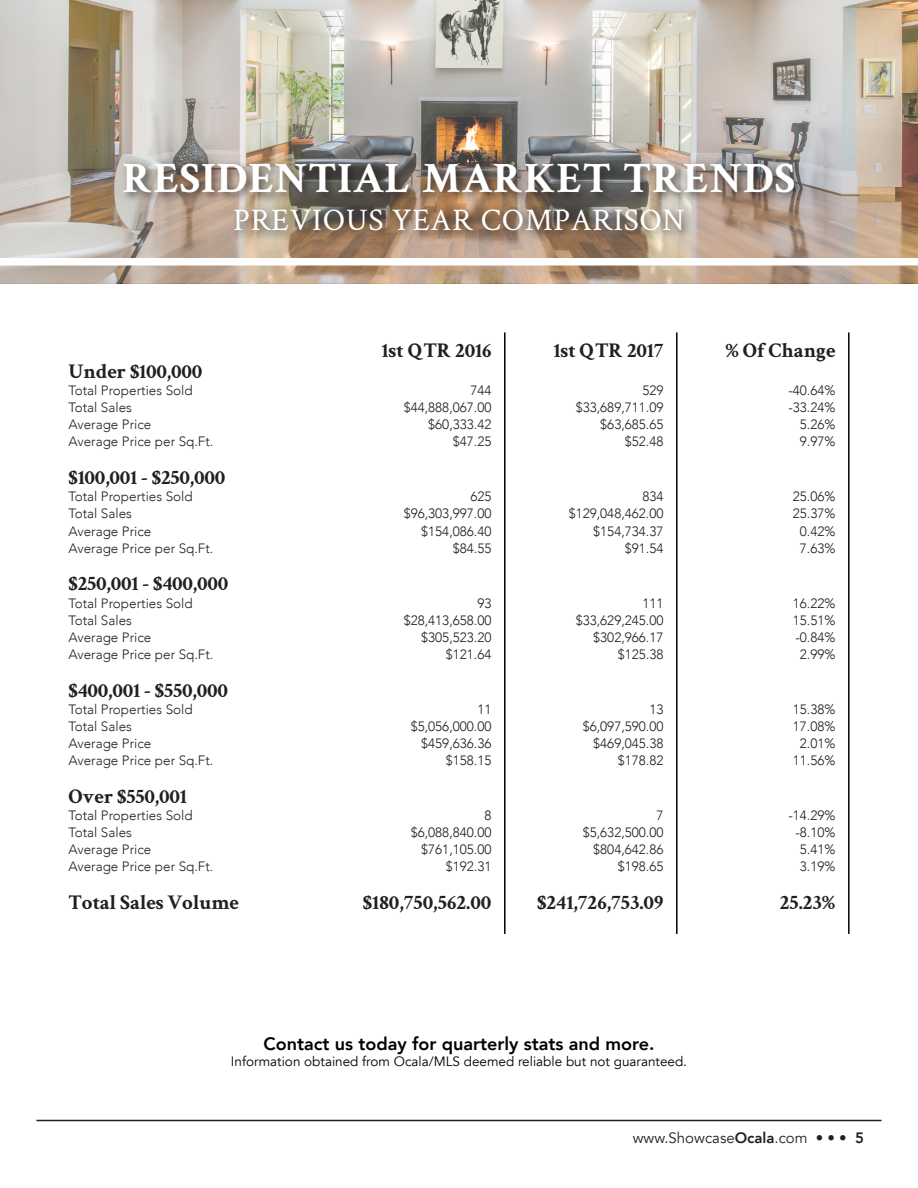
<style>
.page{position:relative;width:918px;height:1188px;background:#fff}
.page>*{position:absolute;margin:0;border:0;box-sizing:border-box;transform-origin:0 0}
.t1{font:700 43.5px "Crimson Text";letter-spacing:.02em;color:#fff}
.t2{font:31.5px "Crimson Text";letter-spacing:.02em;color:#fff}
.t3{font:700 21px "Crimson Text";letter-spacing:-.01em;color:#231f20}
.t4{font:800 18px "Avenir";color:#000}
.t5{font:15px "Avenir";color:#231f20}
.t6{font:300 13.5px "Avenir";color:#231f20}
.t7{font:13.5px "Avenir";color:#000}
.s1{font-weight:800}
</style>
<div class="page">
<hr style="left:36px;top:1120px;width:846px;height:1px;background:#231f20">
<img style="left:0;top:0;width:918px;height:284px">
<hr style="left:676px;top:332px;width:2px;height:602px;background:#000">
<hr style="left:848px;top:332px;width:2px;height:602px;background:#000">
<hr style="left:504px;top:332px;width:2px;height:602px;background:#000">
<div style="left:119px;top:159px;width:687px;height:82px;background:#231f20;opacity:.75"></div>
<svg style="left:0;top:258px;width:918px;height:8px"></svg>
<p class="t1" style="left:123px;top:152px;width:674px">RESIDENTIAL MARKET TRENDS</p>
<p class="t2" style="left:233px;top:199px;width:453px">PREVIOUS YEAR COMPARISON</p>
<p class="t3" style="left:68px;top:359px;width:136px">Under $100,000</p>
<p class="t6" style="left:68px;top:383px;width:126px">Total Properties Sold</p>
<p class="t6" style="left:68px;top:400px;width:65px">Total Sales</p>
<p class="t6" style="left:68px;top:417px;width:85px">Average Price</p>
<p class="t6" style="left:68px;top:434px;width:147px">Average Price per Sq.Ft.</p>
<p class="t3" style="left:68px;top:465px;width:159px">$100,001 - $250,000</p>
<p class="t6" style="left:68px;top:489px;width:126px">Total Properties Sold</p>
<p class="t6" style="left:68px;top:506px;width:65px">Total Sales</p>
<p class="t6" style="left:68px;top:523px;width:85px">Average Price</p>
<p class="t6" style="left:68px;top:540px;width:147px">Average Price per Sq.Ft.</p>
<p class="t3" style="left:68px;top:571px;width:162px">$250,001 - $400,000</p>
<p class="t6" style="left:68px;top:595px;width:126px">Total Properties Sold</p>
<p class="t6" style="left:68px;top:612px;width:65px">Total Sales</p>
<p class="t6" style="left:68px;top:629px;width:85px">Average Price</p>
<p class="t6" style="left:68px;top:646px;width:147px">Average Price per Sq.Ft.</p>
<p class="t3" style="left:68px;top:677px;width:161px">$400,001 - $550,000</p>
<p class="t6" style="left:68px;top:701px;width:126px">Total Properties Sold</p>
<p class="t6" style="left:68px;top:718px;width:65px">Total Sales</p>
<p class="t6" style="left:68px;top:735px;width:85px">Average Price</p>
<p class="t6" style="left:68px;top:752px;width:147px">Average Price per Sq.Ft.</p>
<p class="t3" style="left:68px;top:783px;width:120px">Over $550,001</p>
<p class="t6" style="left:68px;top:807px;width:126px">Total Properties Sold</p>
<p class="t6" style="left:68px;top:824px;width:65px">Total Sales</p>
<p class="t6" style="left:68px;top:842px;width:85px">Average Price</p>
<p class="t6" style="left:68px;top:859px;width:147px">Average Price per Sq.Ft.</p>
<p class="t3" style="left:68px;top:890px;width:172px">Total Sales Volume</p>
<p class="t3" style="left:382px;top:338px;width:111px">1st QTR 2016</p>
<p class="t6" style="left:470px;top:383px;width:23px">744</p>
<p class="t6" style="left:404px;top:400px;width:89px">$44,888,067.00</p>
<p class="t6" style="left:428px;top:417px;width:65px">$60,333.42</p>
<p class="t6" style="left:453px;top:434px;width:40px">$47.25</p>
<p class="t6" style="left:470px;top:489px;width:23px">625</p>
<p class="t6" style="left:404px;top:506px;width:89px">$96,303,997.00</p>
<p class="t6" style="left:421px;top:523px;width:72px">$154,086.40</p>
<p class="t6" style="left:453px;top:540px;width:40px">$84.55</p>
<p class="t6" style="left:477px;top:595px;width:16px">93</p>
<p class="t6" style="left:404px;top:612px;width:89px">$28,413,658.00</p>
<p class="t6" style="left:421px;top:629px;width:72px">$305,523.20</p>
<p class="t6" style="left:446px;top:646px;width:47px">$121.64</p>
<p class="t6" style="left:477px;top:701px;width:16px">11</p>
<p class="t6" style="left:411px;top:718px;width:82px">$5,056,000.00</p>
<p class="t6" style="left:421px;top:735px;width:72px">$459,636.36</p>
<p class="t6" style="left:446px;top:752px;width:47px">$158.15</p>
<p class="t6" style="left:484px;top:807px;width:9px">8</p>
<p class="t6" style="left:411px;top:824px;width:82px">$6,088,840.00</p>
<p class="t6" style="left:421px;top:842px;width:72px">$761,105.00</p>
<p class="t6" style="left:446px;top:859px;width:47px">$192.31</p>
<p class="t3" style="left:363px;top:890px;width:130px">$180,750,562.00</p>
<p class="t3" style="left:553px;top:338px;width:111px">1st QTR 2017</p>
<p class="t6" style="left:642px;top:383px;width:23px">529</p>
<p class="t6" style="left:576px;top:400px;width:89px">$33,689,711.09</p>
<p class="t6" style="left:600px;top:417px;width:65px">$63,685.65</p>
<p class="t6" style="left:625px;top:434px;width:40px">$52.48</p>
<p class="t6" style="left:642px;top:489px;width:23px">834</p>
<p class="t6" style="left:569px;top:506px;width:96px">$129,048,462.00</p>
<p class="t6" style="left:593px;top:523px;width:72px">$154,734.37</p>
<p class="t6" style="left:625px;top:540px;width:40px">$91.54</p>
<p class="t6" style="left:642px;top:595px;width:23px">111</p>
<p class="t6" style="left:576px;top:612px;width:89px">$33,629,245.00</p>
<p class="t6" style="left:593px;top:629px;width:72px">$302,966.17</p>
<p class="t6" style="left:618px;top:646px;width:47px">$125.38</p>
<p class="t6" style="left:649px;top:701px;width:16px">13</p>
<p class="t6" style="left:583px;top:718px;width:82px">$6,097,590.00</p>
<p class="t6" style="left:593px;top:735px;width:72px">$469,045.38</p>
<p class="t6" style="left:618px;top:752px;width:47px">$178.82</p>
<p class="t6" style="left:656px;top:807px;width:9px">7</p>
<p class="t6" style="left:583px;top:824px;width:82px">$5,632,500.00</p>
<p class="t6" style="left:593px;top:842px;width:72px">$804,642.86</p>
<p class="t6" style="left:618px;top:859px;width:47px">$198.65</p>
<p class="t3" style="left:537px;top:890px;width:128px">$241,726,753.09</p>
<p class="t3" style="left:725px;top:338px;width:112px">% Of Change</p>
<p class="t6" style="left:788px;top:383px;width:49px">-40.64%</p>
<p class="t6" style="left:788px;top:400px;width:49px">-33.24%</p>
<p class="t6" style="left:800px;top:417px;width:37px">5.26%</p>
<p class="t6" style="left:800px;top:434px;width:37px">9.97%</p>
<p class="t6" style="left:793px;top:489px;width:44px">25.06%</p>
<p class="t6" style="left:793px;top:506px;width:44px">25.37%</p>
<p class="t6" style="left:800px;top:523px;width:37px">0.42%</p>
<p class="t6" style="left:800px;top:540px;width:37px">7.63%</p>
<p class="t6" style="left:793px;top:595px;width:44px">16.22%</p>
<p class="t6" style="left:793px;top:612px;width:44px">15.51%</p>
<p class="t6" style="left:795px;top:629px;width:42px">-0.84%</p>
<p class="t6" style="left:800px;top:646px;width:37px">2.99%</p>
<p class="t6" style="left:793px;top:701px;width:44px">15.38%</p>
<p class="t6" style="left:793px;top:718px;width:44px">17.08%</p>
<p class="t6" style="left:800px;top:735px;width:37px">2.01%</p>
<p class="t6" style="left:793px;top:752px;width:44px">11.56%</p>
<p class="t6" style="left:788px;top:807px;width:49px">-14.29%</p>
<p class="t6" style="left:795px;top:824px;width:42px">-8.10%</p>
<p class="t6" style="left:800px;top:842px;width:37px">5.41%</p>
<p class="t6" style="left:800px;top:859px;width:37px">3.19%</p>
<p class="t3" style="left:780px;top:890px;width:57px">25.23%</p>
<p class="t4" style="left:264px;top:1029px;width:392px">Contact us today for quarterly stats and more.</p>
<p class="t7" style="left:231px;top:1053px;width:458px">Information obtained from Ocala/MLS deemed reliable but not guaranteed.</p>
<p class="t5" style="left:633px;top:1129px;width:233px">www.Showcase<span class="s1">Ocala</span>.com • • • <span class="s1">5</span></p>
</div>
